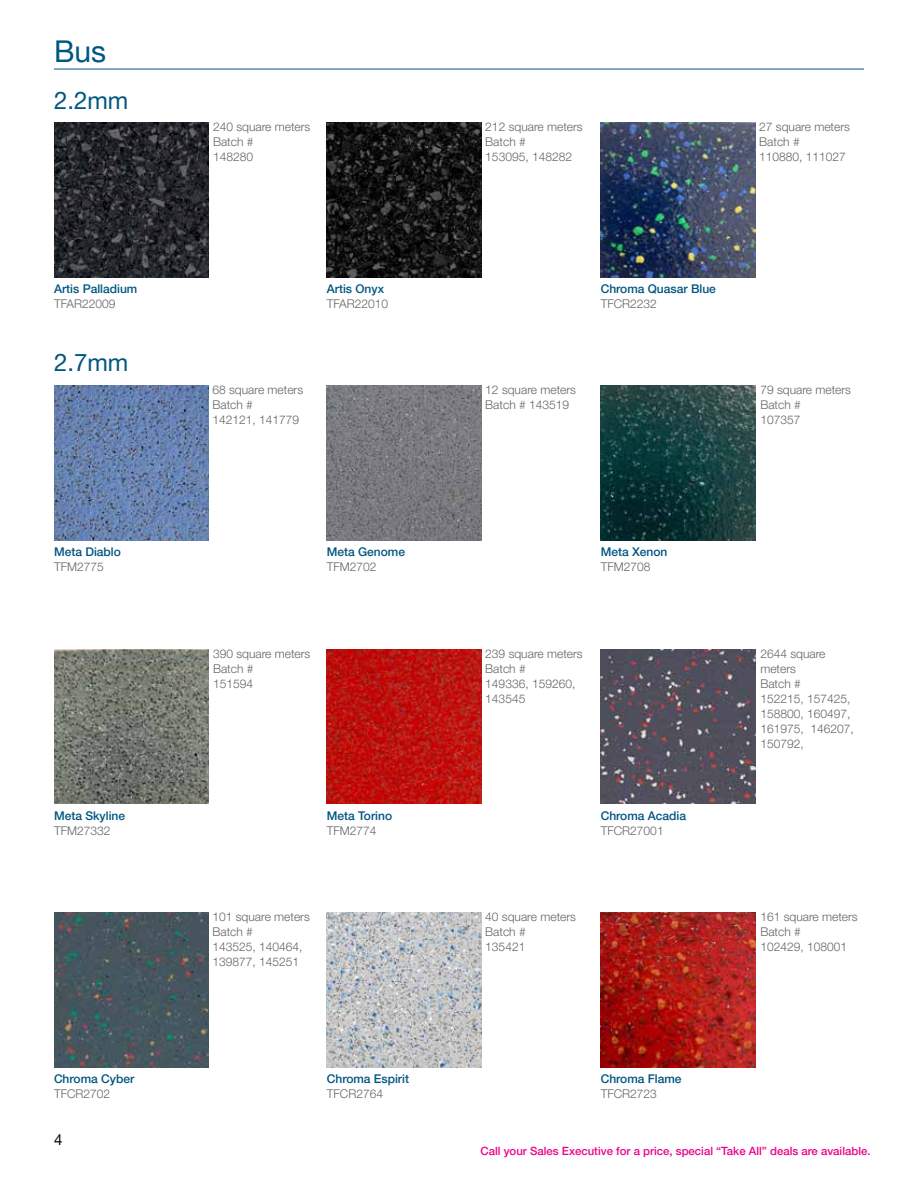
<style>
.page{position:relative;width:918px;height:1188px;background:#fff}
.page>*{position:absolute;margin:0;border:0;box-sizing:border-box;transform-origin:0 0}
.t1{font:30px "Helvetica Neue LT Pro";color:#005581}
.t2{font:24px "Helvetica Neue LT Pro";color:#005581}
.t3{font:15px "Helvetica Neue LT Pro";color:#000}
.t4{font:300 12px/15px "Helvetica Neue LT Pro";color:#636466}
.t5{font:500 12px "Helvetica Neue LT Pro";color:#005581}
.t6{font:500 11.4px "Helvetica Neue LT Pro";color:#ec008c}
</style>
<div class="page">
<hr style="left:54px;top:69px;width:810px;height:1px;background:#005581">
<img style="left:54px;top:123px;width:155px;height:154px">
<img style="left:327px;top:123px;width:154px;height:154px">
<img style="left:54px;top:386px;width:155px;height:154px">
<img style="left:327px;top:386px;width:154px;height:154px">
<img style="left:601px;top:386px;width:154px;height:154px">
<img style="left:54px;top:649px;width:155px;height:155px">
<img style="left:327px;top:649px;width:154px;height:155px">
<img style="left:601px;top:649px;width:154px;height:155px">
<img style="left:54px;top:913px;width:155px;height:154px">
<img style="left:327px;top:913px;width:154px;height:154px">
<img style="left:601px;top:913px;width:154px;height:154px">
<img style="left:601px;top:123px;width:154px;height:154px">
<h1 class="t1" style="left:54px;top:33px;width:54px">Bus</h1>
<h2 class="t2" style="left:54px;top:85px;width:76px">2.2mm</h2>
<p class="t5" style="left:54px;top:282px;width:85px">Artis Palladium</p>
<p class="t4" style="left:54px;top:296px;width:63px">TFAR22009</p>
<h2 class="t2" style="left:54px;top:348px;width:76px">2.7mm</h2>
<p class="t5" style="left:54px;top:545px;width:68px">Meta Diablo</p>
<p class="t4" style="left:54px;top:559px;width:51px">TFM2775</p>
<p class="t5" style="left:54px;top:808px;width:73px">Meta Skyline</p>
<p class="t4" style="left:54px;top:823px;width:58px">TFM27332</p>
<p class="t5" style="left:54px;top:1072px;width:82px">Chroma Cyber</p>
<p class="t4" style="left:54px;top:1086px;width:58px">TFCR2702</p>
<p class="t3" style="left:54px;top:1130px;width:10px">4</p>
<p class="t4" style="left:213px;top:119px;width:99px">240 square meters<br>Batch #<br>148280</p>
<p class="t4" style="left:485px;top:119px;width:99px">212 square meters<br>Batch #<br>153095, 148282</p>
<p class="t4" style="left:759px;top:119px;width:92px">27 square meters<br>Batch #<br>110880, 111027</p>
<p class="t5" style="left:327px;top:282px;width:59px">Artis Onyx</p>
<p class="t4" style="left:327px;top:296px;width:63px">TFAR22010</p>
<p class="t5" style="left:601px;top:282px;width:117px">Chroma Quasar Blue</p>
<p class="t4" style="left:601px;top:296px;width:58px">TFCR2232</p>
<p class="t4" style="left:213px;top:382px;width:92px">68 square meters<br>Batch #<br>142121, 141779</p>
<p class="t4" style="left:485px;top:382px;width:92px">12 square meters<br>Batch # 143519</p>
<p class="t4" style="left:760px;top:382px;width:92px">79 square meters<br>Batch #<br>107357</p>
<p class="t5" style="left:327px;top:545px;width:80px">Meta Genome</p>
<p class="t4" style="left:327px;top:559px;width:51px">TFM2702</p>
<p class="t5" style="left:601px;top:545px;width:68px">Meta Xenon</p>
<p class="t4" style="left:601px;top:559px;width:51px">TFM2708</p>
<p class="t4" style="left:213px;top:646px;width:99px">390 square meters<br>Batch #<br>151594</p>
<p class="t4" style="left:760px;top:646px;width:95px">2644 square meters<br>Batch #<br>152215, 157425,<br>158800, 160497,<br>161975, 146207,<br>150792,</p>
<p class="t4" style="left:485px;top:646px;width:99px">239 square meters<br>Batch #<br>149336, 159260,<br>143545</p>
<p class="t5" style="left:327px;top:808px;width:67px">Meta Torino</p>
<p class="t4" style="left:327px;top:823px;width:51px">TFM2774</p>
<p class="t5" style="left:601px;top:808px;width:87px">Chroma Acadia</p>
<p class="t4" style="left:601px;top:823px;width:64px">TFCR27001</p>
<p class="t4" style="left:213px;top:909px;width:99px">101 square meters<br>Batch #<br>143525, 140464,<br>139877, 145251</p>
<p class="t4" style="left:485px;top:909px;width:92px">40 square meters<br>Batch #<br>135421</p>
<p class="t4" style="left:760px;top:909px;width:99px">161 square meters<br>Batch #<br>102429, 108001</p>
<p class="t5" style="left:327px;top:1072px;width:84px">Chroma Espirit</p>
<p class="t4" style="left:327px;top:1086px;width:58px">TFCR2764</p>
<p class="t5" style="left:601px;top:1072px;width:82px">Chroma Flame</p>
<p class="t4" style="left:601px;top:1086px;width:58px">TFCR2723</p>
<p class="t6" style="left:481px;top:1144px;width:392px">Call your Sales Executive for a price, special “Take All” deals are available.</p>
</div>
